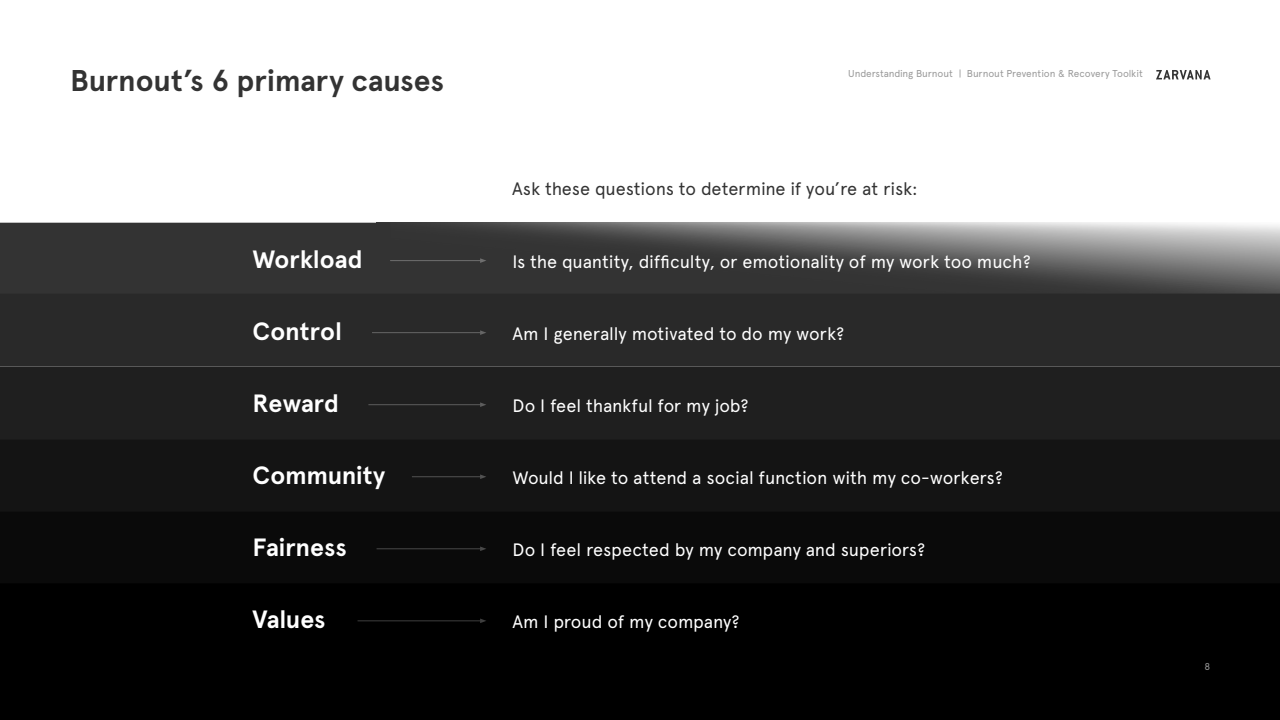
<style>
.page{position:relative;width:1280px;height:720px;background:#fff}
.page>*{position:absolute;margin:0;border:0;box-sizing:border-box;transform-origin:0 0}
.t1{font:700 30px "Apercu";letter-spacing:-.005em;color:#333}
.t2{font:700 25px "Apercu";letter-spacing:-.005em;color:#fff}
.t3{font:18px "Apercu";letter-spacing:-.005em;color:#fff}
.t4{font:18px "Apercu";letter-spacing:-.01em;color:#333}
.t5{font:10px "Apercu";letter-spacing:-.005em;color:#999}
</style>
<div class="page">
<svg style="left:390px;top:223px;width:890px;height:71px;background:#5b5b5b"></svg>
<div style="left:0;top:223px;width:390px;height:73px;background:#333"></div>
<div style="left:0;top:581px;width:1280px;height:139px;background:#000"></div>
<div style="left:0;top:510px;width:1280px;height:73px;background:#0a0a0a"></div>
<div style="left:0;top:439px;width:1280px;height:73px;background:#141414"></div>
<div style="left:0;top:367px;width:1280px;height:73px;background:#1f1f1f"></div>
<div style="left:0;top:294px;width:1280px;height:73px;background:#292929"></div>
<svg style="left:1156px;top:70px;width:55px;height:9px"></svg>
<hr style="left:358px;top:621px;width:124px;height:1px;background:#fff">
<svg style="left:480px;top:619px;width:6px;height:4px"></svg>
<hr style="left:412px;top:477px;width:70px;height:1px;background:#fff">
<svg style="left:480px;top:474px;width:6px;height:5px"></svg>
<hr style="left:377px;top:549px;width:105px;height:1px;background:#fff">
<svg style="left:480px;top:546px;width:6px;height:5px"></svg>
<hr style="left:368px;top:404px;width:114px;height:1px;background:#fff">
<svg style="left:480px;top:402px;width:6px;height:5px"></svg>
<hr style="left:390px;top:260px;width:92px;height:1px;background:#fff">
<svg style="left:480px;top:258px;width:6px;height:5px"></svg>
<hr style="left:372px;top:332px;width:110px;height:1px;background:#fff">
<svg style="left:480px;top:330px;width:6px;height:5px"></svg>
<h1 class="t1" style="left:70px;top:63px;width:376px">Burnout’s 6 primary causes</h1>
<p class="t5" style="left:848px;top:68px;width:296px">Understanding Burnout | Burnout Prevention &amp; Recovery Toolkit</p>
<p class="t4" style="left:512px;top:178px;width:407px">Ask these questions to determine if you’re at risk:</p>
<h2 class="t2" style="left:253px;top:244px;width:112px">Workload</h2>
<p class="t3" style="left:513px;top:250px;width:520px">Is the quantity, difficulty, or emotionality of my work too much?</p>
<h2 class="t2" style="left:253px;top:316px;width:91px">Control</h2>
<p class="t3" style="left:513px;top:322px;width:333px">Am I generally motivated to do my work?</p>
<h2 class="t2" style="left:253px;top:388px;width:88px">Reward</h2>
<p class="t3" style="left:513px;top:394px;width:238px">Do I feel thankful for my job?</p>
<h2 class="t2" style="left:253px;top:460px;width:134px">Community</h2>
<p class="t3" style="left:513px;top:466px;width:492px">Would I like to attend a social function with my co-workers?</p>
<h2 class="t2" style="left:253px;top:532px;width:96px">Fairness</h2>
<p class="t3" style="left:513px;top:538px;width:414px">Do I feel respected by my company and superiors?</p>
<h2 class="t2" style="left:253px;top:604px;width:75px">Values</h2>
<p class="t3" style="left:513px;top:610px;width:229px">Am I proud of my company?</p>
<p class="t5" style="left:1204px;top:661px;width:7px">8</p>
</div>
